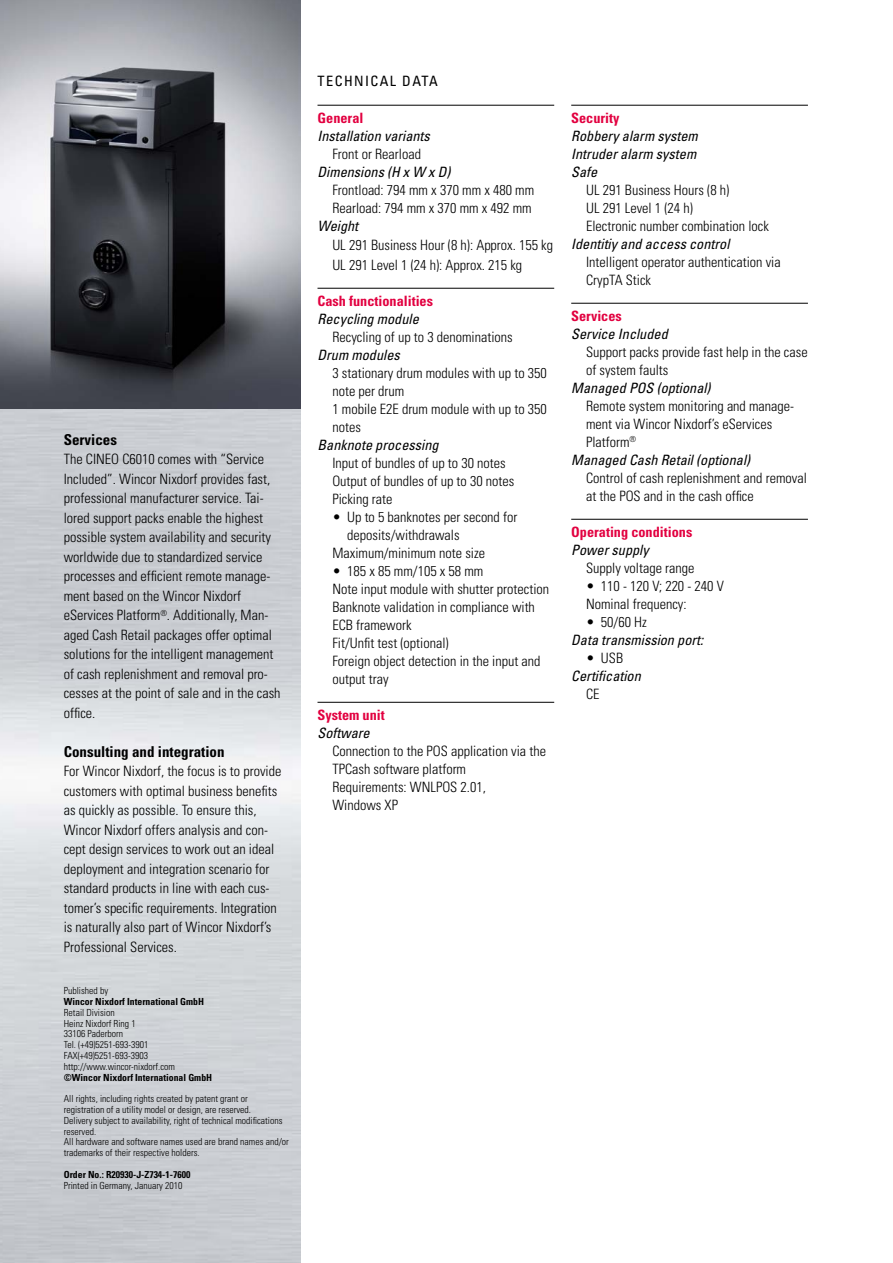
<style>
.page{position:relative;width:893px;height:1263px;background:#fff}
.page>*{position:absolute;margin:0;border:0;box-sizing:border-box;transform-origin:0 0}
.t1{font:700 condensed 15px "Univers";color:#000}
.t2{font:300 condensed 14.25px/19.5px "Univers";color:#000}
.t3{font:italic condensed 14.25px/18px "Univers";color:#000;text-align:justify}
.t4{font:700 condensed 14.25px "Univers";color:#e20040}
.t5{font:condensed 14.25px "Univers";letter-spacing:.1em;color:#000}
.t6{font:300 condensed 9.75px/10.8px "Univers";color:#000}
.t7{font:700 condensed 9.75px "Univers";color:#000}
</style>
<div class="page">
<img style="left:0;top:0;width:300px;height:409px">
<hr style="left:317px;top:105px;width:237px;height:1px;background:#000">
<hr style="left:317px;top:288px;width:237px;height:1px;background:#000">
<hr style="left:317px;top:702px;width:237px;height:1px;background:#000">
<hr style="left:571px;top:105px;width:237px;height:1px;background:#000">
<hr style="left:571px;top:303px;width:237px;height:1px;background:#000">
<hr style="left:571px;top:519px;width:237px;height:1px;background:#000">
<p class="t1" style="left:64px;top:430px;width:55px">Services</p>
<p class="t2" style="left:64px;top:449px;width:218px">The CINEO C6010 comes with “Service Included”. Wincor Nixdorf provides fast, professional manufacturer service. Tai&shy;lored support packs enable the highest possible system availability and security worldwide due to standardized service processes and efficient remote manage&shy;ment based on the Wincor Nixdorf eServices Platform<sup>®</sup>. Additionally, Man&shy;aged Cash Retail packages offer optimal solutions for the intelligent management of cash replenishment and removal pro&shy;cesses at the point of sale and in the cash office.</p>
<p class="t1" style="left:64px;top:742px;width:162px">Consulting and integration</p>
<p class="t2" style="left:64px;top:761px;width:219px">For Wincor Nixdorf, the focus is to provide customers with optimal business benefits as quickly as possible. To ensure this, Wincor Nixdorf offers analysis and con&shy;cept design services to work out an ideal deployment and integration scenario for standard products in line with each cus&shy;tomer’s specific requirements. Integration is naturally also part of Wincor Nixdorf’s Professional Services.</p>
<p class="t6" style="left:64px;top:985px;width:46px">Published by</p>
<p class="t7" style="left:64px;top:995px;width:142px">Wincor Nixdorf International GmbH</p>
<p class="t6" style="left:64px;top:1007px;width:113px">Retail Division<br>Heinz Nixdorf Ring 1<br>33106 Paderborn<br>Tel. (+49)5251-693-3901<br>FAX(+49)5251-693-3903 http://www.wincor-nixdorf.com</p>
<p class="t7" style="left:64px;top:1071px;width:150px">©Wincor Nixdorf International GmbH</p>
<p class="t6" style="left:64px;top:1093px;width:227px">All rights, including rights created by patent grant or registration of a utility model or design, are reserved.<br>Delivery subject to availability, right of technical modifications reserved.<br>All hardware and software names used are brand names and/or trademarks of their respective holders.</p>
<p class="t7" style="left:64px;top:1168px;width:128px">Order No.: R20930-J-Z734-1-7600</p>
<p class="t6" style="left:64px;top:1180px;width:120px">Printed in Germany, January 2010</p>
<p class="t5" style="left:318px;top:72px;width:122px">TECHNICAL DATA</p>
<p class="t4" style="left:317px;top:109px;width:47px">General</p>
<p class="t3" style="left:317px;top:126px;width:114px">Installation variants</p>
<p class="t2" style="left:332px;top:144px;width:90px">Front or Rearload</p>
<p class="t3" style="left:317px;top:162px;width:134px">Dimensions (H x W x D)</p>
<p class="t2" style="left:332px;top:180px;width:203px;line-height:18px">Frontload: 794 mm x 370 mm x 480 mm<br>Rearload: 794 mm x 370 mm x 492 mm</p>
<p class="t3" style="left:317px;top:216px;width:42px">Weight</p>
<p class="t2" style="left:332px;top:235px;width:222px">UL 291 Business Hour (8 h): Approx. 155 kg<br>UL 291 Level 1 (24 h): Approx. 215 kg</p>
<p class="t4" style="left:317px;top:292px;width:117px">Cash functionalities</p>
<p class="t3" style="left:317px;top:309px;width:103px">Recycling module</p>
<p class="t2" style="left:332px;top:327px;width:182px">Recycling of up to 3 denominations</p>
<p class="t3" style="left:317px;top:345px;width:84px">Drum modules</p>
<p class="t2" style="left:332px;top:363px;width:216px;line-height:18px">3 stationary drum modules with up to 350 note per drum<br>1 mobile E2E drum module with up to 350 notes</p>
<p class="t3" style="left:317px;top:435px;width:123px">Banknote processing</p>
<p class="t2" style="left:332px;top:453px;width:183px;line-height:18px">Input of bundles of up to 30 notes<br>Output of bundles of up to 30 notes<br>Picking rate</p>
<p class="t2" style="left:332px;top:507px;width:186px">• Up to 5 banknotes per second for</p>
<p class="t2" style="left:347px;top:525px;width:114px">deposits/withdrawals</p>
<p class="t2" style="left:332px;top:543px;width:154px">Maximum/minimum note size</p>
<p class="t2" style="left:332px;top:561px;width:218px;line-height:18px">• 185 x 85 mm/105 x 58 mm<br>Note input module with shutter protection<br>Banknote validation in compliance with<br>ECB framework<br>Fit/Unfit test (optional)<br>Foreign object detection in the input and output tray</p>
<p class="t4" style="left:317px;top:706px;width:69px">System unit</p>
<p class="t3" style="left:317px;top:723px;width:54px">Software</p>
<p class="t2" style="left:332px;top:741px;width:215px;line-height:18px">Connection to the POS application via the<br>TPCash software platform<br>Requirements: WNLPOS 2.01,<br>Windows XP</p>
<p class="t4" style="left:571px;top:109px;width:50px">Security</p>
<p class="t3" style="left:571px;top:126px;width:128px">Robbery alarm system Intruder alarm system Safe</p>
<p class="t2" style="left:586px;top:180px;width:184px;line-height:18px">UL 291 Business Hours (8 h)<br>UL 291 Level 1 (24 h)<br>Electronic number combination lock</p>
<p class="t3" style="left:571px;top:234px;width:160px">Identitiy and access control</p>
<p class="t2" style="left:586px;top:252px;width:196px;line-height:18px">Intelligent operator authentication via<br>CrypTA Stick</p>
<p class="t4" style="left:571px;top:307px;width:52px">Services</p>
<p class="t3" style="left:571px;top:324px;width:98px">Service Included</p>
<p class="t2" style="left:586px;top:342px;width:223px;line-height:18px">Support packs provide fast help in the case of system faults</p>
<p class="t3" style="left:571px;top:378px;width:141px">Managed POS (optional)</p>
<p class="t2" style="left:586px;top:396px;width:210px">Remote system monitoring and manage-</p>
<p class="t2" style="left:586px;top:414px;width:188px">ment via Wincor Nixdorf’s eServices</p>
<p class="t2" style="left:586px;top:432px;width:52px">Platform<sup>®</sup></p>
<p class="t3" style="left:571px;top:450px;width:180px">Managed Cash Retail (optional)</p>
<p class="t2" style="left:586px;top:468px;width:222px;line-height:18px">Control of cash replenishment and removal at the POS and in the cash office</p>
<p class="t4" style="left:571px;top:523px;width:123px">Operating conditions</p>
<p class="t3" style="left:571px;top:540px;width:79px">Power supply</p>
<p class="t2" style="left:586px;top:558px;width:110px">Supply voltage range</p>
<p class="t2" style="left:586px;top:576px;width:139px;line-height:18px">• 110 - 120 V; 220 - 240 V<br>Nominal frequency:</p>
<p class="t2" style="left:586px;top:612px;width:62px">• 50/60 Hz</p>
<p class="t3" style="left:571px;top:630px;width:134px">Data transmission port:</p>
<p class="t2" style="left:586px;top:648px;width:39px">• USB</p>
<p class="t3" style="left:571px;top:666px;width:71px">Certification</p>
<p class="t2" style="left:586px;top:684px;width:15px">CE</p>
</div>
